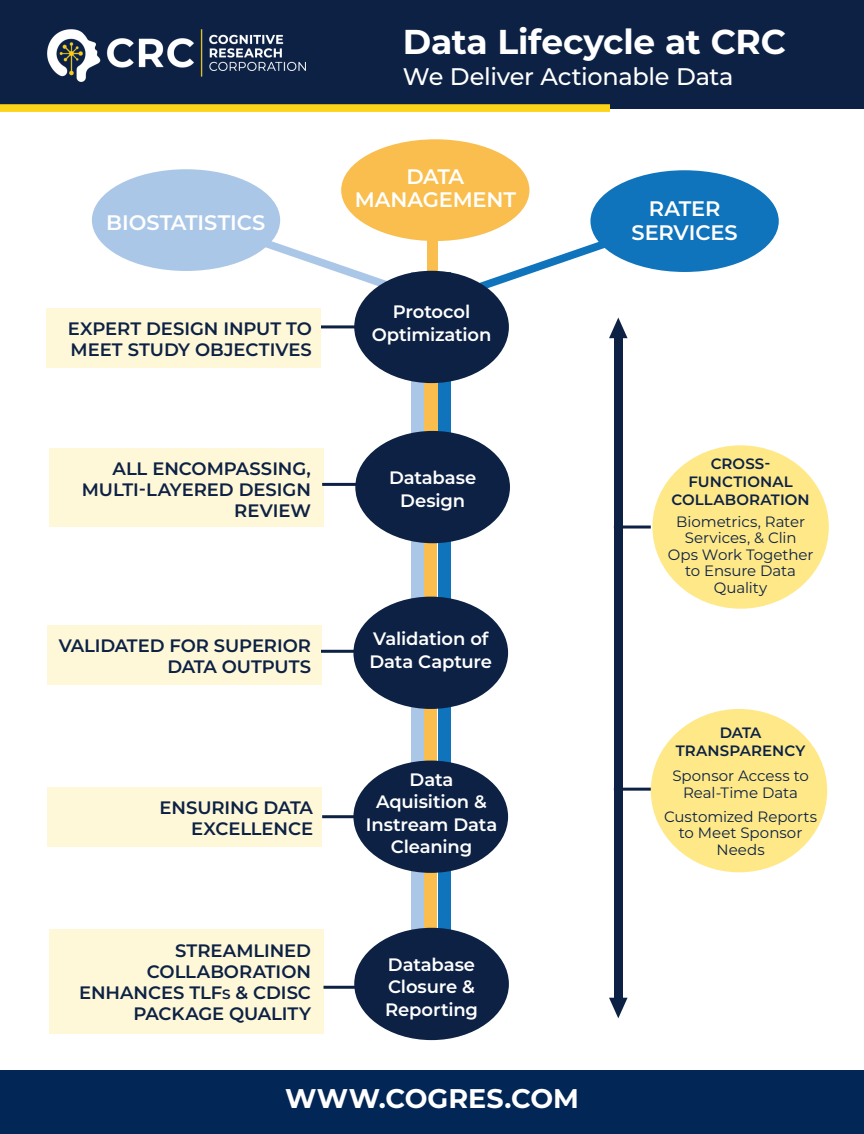
<style>
.page{position:relative;width:864px;height:1134px;background:#fff}
.page>*{position:absolute;margin:0;border:0;box-sizing:border-box;transform-origin:0 0}
.t1{font:700 34.5px "Montserrat";letter-spacing:-.01em;color:#fff}
.t2{font:700 27px "Montserrat";color:#fff}
.t3{font:500 24px "Montserrat";letter-spacing:-.015em;color:#fff}
.t4{font:600 21px "Montserrat";letter-spacing:-.005em;color:#fff}
.t5{font:600 18px/21px "Montserrat";letter-spacing:-.005em;color:#0c2144;text-align:right}
.t6{font:600 18px/22.5px "Montserrat";letter-spacing:-.01em;color:#fff;text-align:center}
.P_-_Small{font:15px/16.5px "Montserrat";color:#0c2144;text-align:center}
.t7{font:600 15px/18px "Montserrat";letter-spacing:.005em;color:#0c2144;text-align:center}
.s1{font-size:13.5px}
</style>
<div class="page">
<div style="left:46px;top:309px;width:275px;height:59px;background:#fef7d8"></div>
<div style="left:48px;top:625px;width:274px;height:60px;background:#fef7d8"></div>
<div style="left:49px;top:448px;width:274px;height:78px;background:#fef7d8"></div>
<div style="left:48px;top:787px;width:274px;height:60px;background:#fef7d8"></div>
<div style="left:49px;top:929px;width:274px;height:105px;background:#fef7d8"></div>
<div style="left:651px;top:709px;width:176px;height:163px;background:#fee888;border-radius:50%"></div>
<div style="left:427px;top:173px;width:11px;height:259px;background:#f9be4d"></div>
<div style="left:0;top:0;width:864px;height:108px;background:#0c2144"></div>
<svg style="left:169px;top:207px;width:243px;height:90px"></svg>
<svg style="left:446px;top:206px;width:256px;height:96px"></svg>
<div style="left:0;top:1070px;width:864px;height:64px;background:#022656"></div>
<div style="left:424px;top:287px;width:13px;height:641px;background:#f9be4d"></div>
<div style="left:411px;top:272px;width:13px;height:664px;background:#abc7e8"></div>
<div style="left:438px;top:272px;width:13px;height:664px;background:#1074bc"></div>
<div style="left:354px;top:928px;width:155px;height:112px;background:#0c2144;border-radius:50%"></div>
<div style="left:354px;top:271px;width:155px;height:112px;background:#0c2144;border-radius:50%"></div>
<div style="left:353px;top:597px;width:155px;height:112px;background:#0c2144;border-radius:50%"></div>
<div style="left:355px;top:431px;width:155px;height:112px;background:#0c2144;border-radius:50%"></div>
<div style="left:353px;top:761px;width:155px;height:112px;background:#0c2144;border-radius:50%"></div>
<img style="left:48px;top:29px;width:258px;height:52px">
<hr style="left:321px;top:325px;width:35px;height:3px;background:#0c2144">
<hr style="left:322px;top:483px;width:35px;height:3px;background:#0c2144">
<hr style="left:321px;top:650px;width:35px;height:3px;background:#0c2144">
<hr style="left:322px;top:815px;width:35px;height:3px;background:#0c2144">
<hr style="left:324px;top:986px;width:35px;height:3px;background:#0c2144">
<div style="left:590px;top:170px;width:189px;height:102px;background:#1074bc;border-radius:50%"></div>
<div style="left:341px;top:139px;width:188px;height:102px;background:#f9be4d;border-radius:50%"></div>
<div style="left:92px;top:169px;width:188px;height:102px;background:#abc7e8;border-radius:50%"></div>
<svg style="left:0;top:104px;width:610px;height:8px;background:#f7cf1d"></svg>
<hr style="left:614px;top:788px;width:37px;height:3px;background:#0c2144">
<div style="left:614px;top:336px;width:9px;height:662px;background:#0c2144"></div>
<svg style="left:609px;top:318px;width:19px;height:20px"></svg>
<svg style="left:609px;top:998px;width:19px;height:20px"></svg>
<div style="left:652px;top:445px;width:177px;height:164px;background:#fee888;border-radius:50%"></div>
<hr style="left:614px;top:526px;width:37px;height:3px;background:#0c2144">
<h3 class="t4" style="left:106px;top:208px;width:161px">BIOSTATISTICS</h3>
<h3 class="t5" style="left:68px;top:317px;width:246px;text-align:left">EXPERT DESIGN INPUT TO<br>MEET STUDY OBJECTIVES</h3>
<h3 class="t5" style="left:82px;top:457px;width:231px">ALL ENCOMPASSING,<br>MULTI-LAYERED DESIGN<br>REVIEW</h3>
<h3 class="t5" style="left:59px;top:635px;width:254px">VALIDATED FOR SUPERIOR<br>DATA OUTPUTS</h3>
<h3 class="t5" style="left:160px;top:797px;width:155px">ENSURING DATA<br>EXCELLENCE</h3>
<h3 class="t5" style="left:79px;top:939px;width:233px">STREAMLINED<br>COLLABORATION<br>ENHANCES TLF<span class="s1">S</span> &amp; CDISC<br>PACKAGE QUALITY</h3>
<h1 class="t1" style="left:403px;top:17px;width:385px">Data Lifecycle at CRC</h1>
<h1 class="t3" style="left:403px;top:60px;width:332px">We Deliver Actionable Data</h1>
<h3 class="t4" style="left:407px;top:162px;width:59px">DATA</h3>
<h3 class="t4" style="left:355px;top:184px;width:163px">MANAGEMENT</h3>
<h3 class="t6" style="left:393px;top:300px;width:79px">Protocol</h3>
<h3 class="t6" style="left:372px;top:323px;width:121px">Optimization</h3>
<h3 class="t6" style="left:389px;top:466px;width:89px">Database</h3>
<h3 class="t6" style="left:400px;top:488px;width:66px">Design</h3>
<h3 class="t6" style="left:373px;top:627px;width:117px">Validation of</h3>
<h3 class="t6" style="left:369px;top:649px;width:124px">Data Capture</h3>
<h3 class="t6" style="left:410px;top:767px;width:45px">Data</h3>
<h3 class="t6" style="left:366px;top:790px;width:133px">Aquisition &amp;<br>Instream Data<br>Cleaning</h3>
<h3 class="t6" style="left:388px;top:952px;width:89px">Database</h3>
<h3 class="t6" style="left:388px;top:975px;width:88px">Closure &amp;</h3>
<h3 class="t6" style="left:385px;top:997px;width:94px">Reporting</h3>
<h3 class="t4" style="left:649px;top:193px;width:73px">RATER</h3>
<h3 class="t4" style="left:631px;top:217px;width:108px">SERVICES</h3>
<h3 class="t7" style="left:671px;top:454px;width:140px">CROSS-<br>FUNCTIONAL<br>COLLABORATION</h3>
<p class="P_-_Small" style="left:668px;top:513px;width:147px">Biometrics, Rater<br>Services, &amp; Clin<br>Ops Work Together to Ensure Data<br>Quality</p>
<h3 class="t7" style="left:676px;top:723px;width:131px">DATA<br>TRANSPARENCY</h3>
<p class="P_-_Small" style="left:672px;top:767px;width:138px">Sponsor Access to<br>Real-Time Data</p>
<p class="P_-_Small" style="left:664px;top:808px;width:155px">Customized Reports to Meet Sponsor<br>Needs</p>
<h2 class="t2" style="left:285px;top:1079px;width:295px">WWW.COGRES.COM</h2>
</div>
